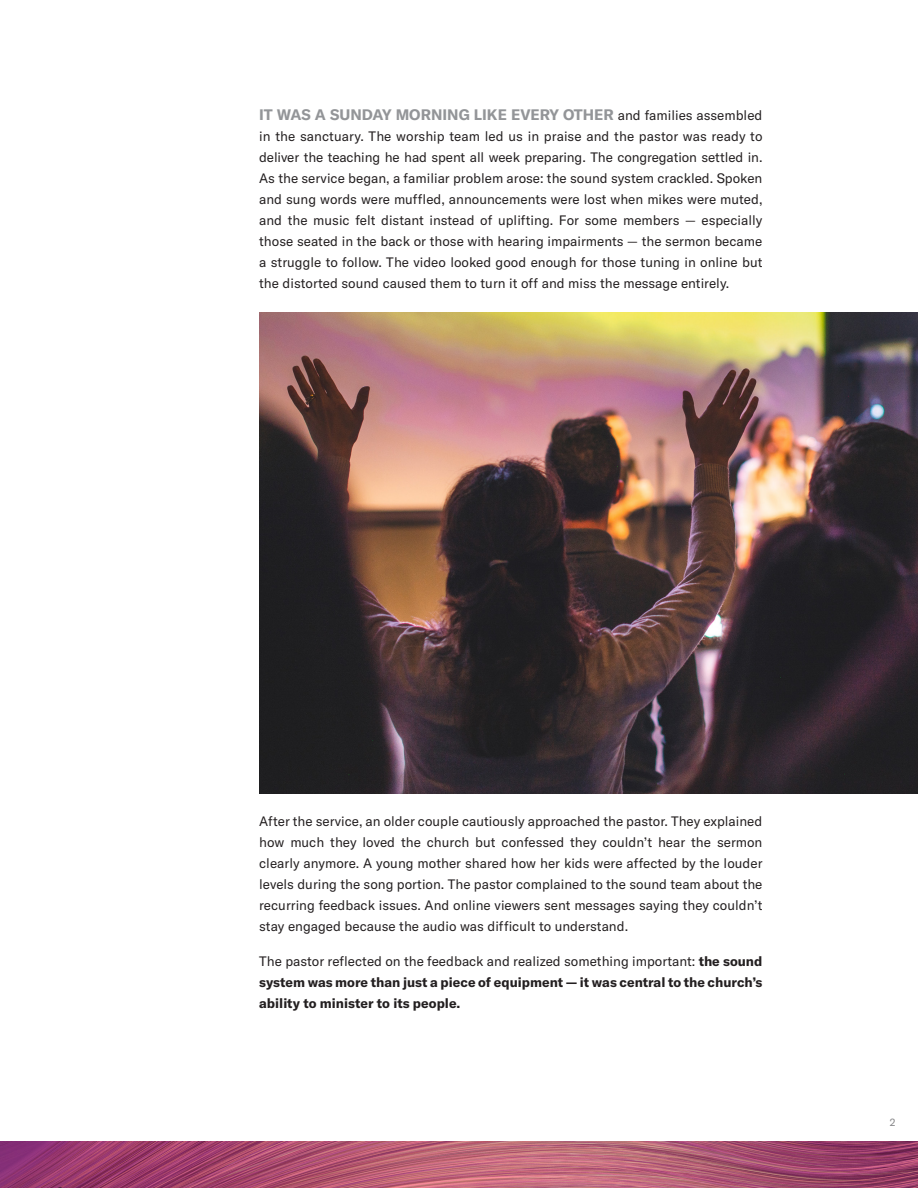
<style>
.page{position:relative;width:918px;height:1188px;background:#fff}
.page>*{position:absolute;margin:0;border:0;box-sizing:border-box;transform-origin:0 0}
.body_copy{font:700 15px "GT America Y";color:#939598}
.body_copy-2{font:13.5px/21px "GT America Y";color:#231f20;text-align:justify}
.body_copy-3{font:700 13.5px/21px "GT America Y";color:#231f20;text-align:justify}
.t1{font:10.5px "GT America Y";color:#88888a}
.s1{font-weight:400;font-size:13.5px;color:#231f20}
.s2{font-weight:400}
</style>
<div class="page">
<img style="left:259px;top:313px;width:659px;height:480px">
<img style="left:0;top:1142px;width:918px;height:46px">
<p class="body_copy" style="left:259px;top:105px;width:505px">IT WAS A SUNDAY MORNING LIKE EVERY OTHER <span class="s1">and families assembled</span></p>
<p class="body_copy-2" style="left:259px;top:126px;width:505px">in the sanctuary. The worship team led us in praise and the pastor was ready to deliver the teaching he had spent all week preparing. The congregation settled in.<br>As the service began, a familiar problem arose: the sound system crackled. Spoken and sung words were muffled, announcements were lost when mikes were muted, and the music felt distant instead of uplifting. For some members — especially those seated in the back or those with hearing impairments — the sermon became a struggle to follow. The video looked good enough for those tuning in online but the distorted sound caused them to turn it off and miss the message entirely.</p>
<p class="body_copy-2" style="left:259px;top:811px;width:505px">After the service, an older couple cautiously approached the pastor. They explained how much they loved the church but confessed they couldn’t hear the sermon clearly anymore. A young mother shared how her kids were affected by the louder levels during the song portion. The pastor complained to the sound team about the recurring feedback issues. And online viewers sent messages saying they couldn’t stay engaged because the audio was difficult to understand.</p>
<p class="body_copy-3" style="left:259px;top:950px;width:505px"><span class="s2">The pastor reflected on the feedback and realized something important:</span> the sound system was more than just a piece of equipment — it was central to the church’s ability to minister to its people.</p>
<p class="t1" style="left:890px;top:1116px;width:7px">2</p>
</div>
